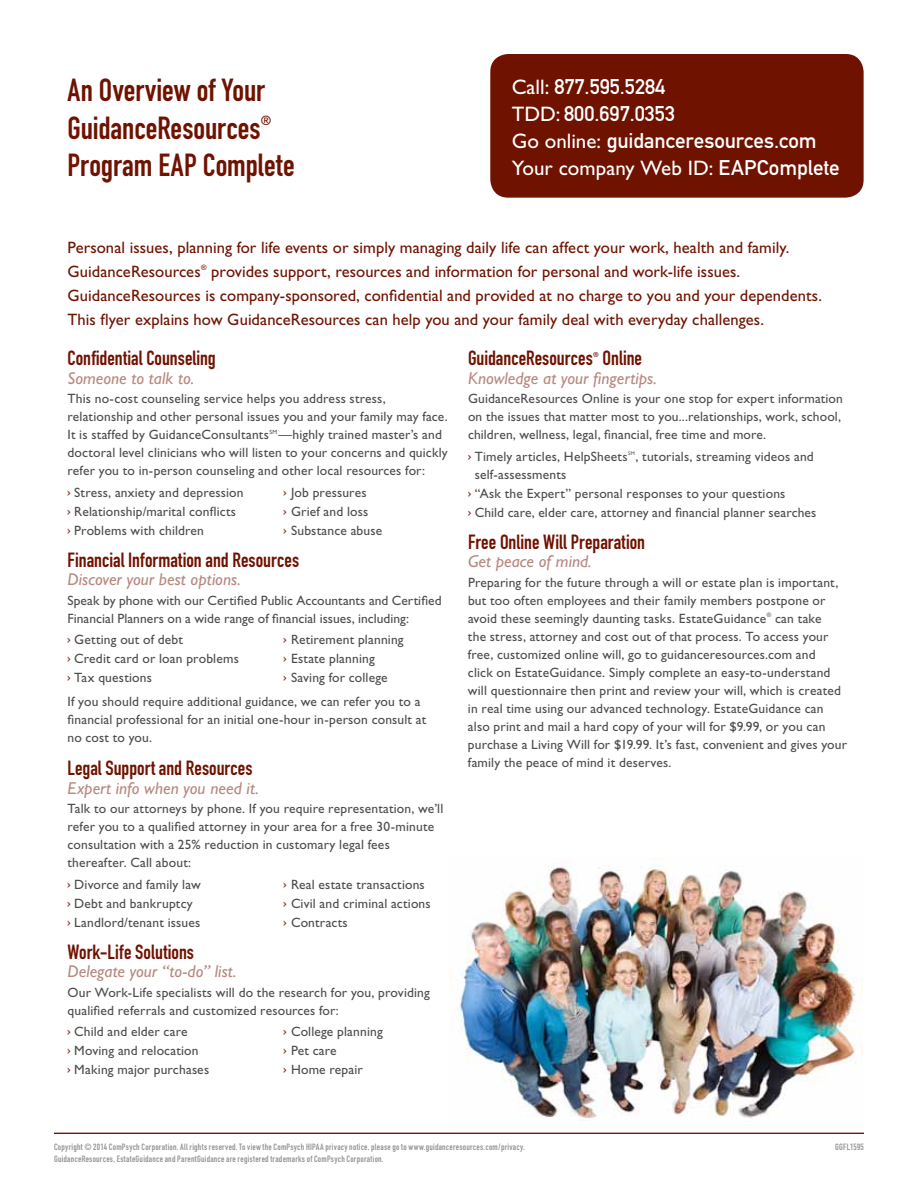
<style>
.page{position:relative;width:918px;height:1188px;background:#fff}
.page>*{position:absolute;margin:0;border:0;box-sizing:border-box;transform-origin:0 0}
.t1{font:31.5px/37.5px "DIN Engschrift LT Alternate";color:#6f1200}
.t2{font:21px/27px "DIN Mittelschrift LT Alternate";color:#fff}
.t3{font:21px "Gill Sans Std";color:#fff}
.t4{font:20.25px "DIN Engschrift LT Alternate";color:#6f1200}
.t5{font:italic 17.25px "Gill Sans Std";color:#b78880}
.t6{font:16.5px/24px "Gill Sans Std";letter-spacing:.005em;color:#6f1200}
.t7{font:13.5px/18px "Gill Sans Std";letter-spacing:.01em;color:#4d4d4f}
.t8{font:13.05px "DIN Engschrift LT Alternate";color:#6f1200}
.t9{font:9px/12px "DIN Engschrift LT Alternate";letter-spacing:.025em;color:#939598}
.t10{font:7.05px "DIN Engschrift LT Alternate";color:#6f1200}
.t11{font:6.15px "Gill Sans Std";color:#4d4d4f}
.t12{font:5.25px "Gill Sans Std";color:#4d4d4f}
.s1{font-family:"Gill Sans Std"}
.s2{font-family:"DIN Mittelschrift LT Alternate"}
.s3{font-family:"DIN Engschrift LT Alternate";color:#853526}
</style>
<div class="page">
<div style="left:490px;top:54px;width:374px;height:144px;background:#6f1200;border-radius:18px"></div>
<hr style="left:54px;top:1133px;width:810px;height:1px;background:#6f1200">
<img style="left:450px;top:858px;width:412px;height:261px">
<h1 class="t1" style="left:68px;top:72px;width:199px">An Overview of Your<br>GuidanceResources</h1>
<p class="t8" style="left:261px;top:113px;width:12px">®</p>
<h1 class="t1" style="left:67px;top:147px;width:229px">Program EAP Complete</h1>
<h2 class="t2" style="left:512px;top:73px;width:307px"><span class="s1">Call:</span> 877.595.5284<br><span class="s1">TDD:</span> 800.697.0353<br><span class="s1">Go online:</span> guidanceresources.com</h2>
<h2 class="t3" style="left:512px;top:155px;width:329px">Your company Web ID: <span class="s2">EAPComplete</span></h2>
<p class="t6" style="left:67px;top:236px;width:756px">Personal issues, planning for life events or simply managing daily life can affect your work, health and family.<br>GuidanceResources<sup>®</sup> provides support, resources and information for personal and work-life issues.<br>GuidanceResources is company-sponsored, confidential and provided at no charge to you and your dependents.<br>This flyer explains how GuidanceResources can help you and your family deal with everyday challenges.</p>
<h3 class="t4" style="left:68px;top:346px;width:150px">Confidential Counseling</h3>
<p class="t5" style="left:68px;top:368px;width:128px">Someone to talk to.</p>
<p class="t7" style="left:68px;top:390px;width:382px">This no-cost counseling service helps you address stress, relationship and other personal issues you and your family may face.<br>It is staffed by GuidanceConsultants<sup>SM</sup> —highly trained master’s and doctoral level clinicians who will listen to your concerns and quickly refer you to in-person counseling and other local resources for:</p>
<p class="t7" style="left:68px;top:483px;width:178px"><span class="s3">›</span> Stress, anxiety and depression</p>
<p class="t7" style="left:284px;top:483px;width:85px"><span class="s3">›</span> Job pressures</p>
<p class="t7" style="left:68px;top:502px;width:170px"><span class="s3">›</span> Relationship/marital conflicts</p>
<p class="t7" style="left:284px;top:502px;width:86px"><span class="s3">›</span> Grief and loss</p>
<p class="t7" style="left:68px;top:521px;width:138px"><span class="s3">›</span> Problems with children</p>
<p class="t7" style="left:284px;top:521px;width:100px"><span class="s3">›</span> Substance abuse</p>
<h3 class="t4" style="left:68px;top:548px;width:233px">Financial Information and Resources</h3>
<p class="t5" style="left:68px;top:570px;width:175px">Discover your best options.</p>
<p class="t7" style="left:68px;top:592px;width:376px">Speak by phone with our Certified Public Accountants and Certified<br>Financial Planners on a wide range of financial issues, including:</p>
<p class="t7" style="left:68px;top:631px;width:117px"><span class="s3">›</span> Getting out of debt</p>
<p class="t7" style="left:284px;top:631px;width:122px"><span class="s3">›</span> Retirement planning</p>
<p class="t7" style="left:67px;top:650px;width:173px"><span class="s3">›</span> Credit card or loan problems</p>
<p class="t7" style="left:283px;top:650px;width:93px"><span class="s3">›</span> Estate planning</p>
<p class="t7" style="left:67px;top:669px;width:86px"><span class="s3">›</span> Tax questions</p>
<h3 class="t4" style="left:468px;top:346px;width:126px">GuidanceResources</h3>
<p class="t10" style="left:593px;top:350px;width:7px">®</p>
<h3 class="t4" style="left:603px;top:346px;width:41px">Online</h3>
<p class="t5" style="left:468px;top:368px;width:191px">Knowledge at your fingertips.</p>
<p class="t7" style="left:468px;top:390px;width:376px">GuidanceResources Online is your one stop for expert information on the issues that matter most to you...relationships, work, school, children, wellness, legal, financial, free time and more.</p>
<p class="t7" style="left:468px;top:447px;width:161px"><span class="s3">›</span> Timely articles, HelpSheets</p>
<p class="t12" style="left:628px;top:451px;width:8px">SM</p>
<p class="t7" style="left:636px;top:447px;width:180px">, tutorials, streaming videos and</p>
<p class="t7" style="left:468px;top:465px;width:350px;line-height:19px;text-indent:7px">self-assessments<br><span class="s3">›</span> “Ask the Expert” personal responses to your questions<br><span class="s3">›</span> Child care, elder care, attorney and financial planner searches</p>
<h3 class="t4" style="left:468px;top:530px;width:179px">Free Online Will Preparation</h3>
<p class="t5" style="left:468px;top:552px;width:125px">Get peace of mind.</p>
<p class="t7" style="left:468px;top:574px;width:372px">Preparing for the future through a will or estate plan is important, but too often employees and their family members postpone or avoid these seemingly daunting tasks. EstateGuidance</p>
<p class="t11" style="left:767px;top:611px;width:6px">®</p>
<p class="t7" style="left:468px;top:610px;width:381px;text-indent:307px">can take<br>the stress, attorney and cost out of that process. To access your free, customized online will, go to guidanceresources.com and<br>click on EstateGuidance. Simply complete an easy-to-understand will questionnaire then print and review your will, which is created in real time using our advanced technology. EstateGuidance can also print and mail a hard copy of your will for $9.99, or you can purchase a Living Will for $19.99. It’s fast, convenient and gives your family the peace of mind it deserves.</p>
<p class="t7" style="left:68px;top:666px;width:354px;line-height:23.4px;text-indent:216px"><span class="s3">›</span> Saving for college<br>If you should require additional guidance, we can refer you to a</p>
<p class="t7" style="left:68px;top:710px;width:360px">financial professional for an initial one-hour in-person consult at no cost to you.</p>
<h3 class="t4" style="left:68px;top:756px;width:187px">Legal Support and Resources</h3>
<p class="t5" style="left:68px;top:778px;width:193px">Expert info when you need it.</p>
<p class="t7" style="left:68px;top:800px;width:377px">Talk to our attorneys by phone. If you require representation, we’ll refer you to a qualified attorney in your area for a free 30-minute consultation with a 25% reduction in customary legal fees thereafter. Call about:</p>
<p class="t7" style="left:68px;top:875px;width:135px"><span class="s3">›</span> Divorce and family law</p>
<p class="t7" style="left:284px;top:875px;width:143px"><span class="s3">›</span> Real estate transactions</p>
<p class="t7" style="left:67px;top:894px;width:127px"><span class="s3">›</span> Debt and bankruptcy</p>
<p class="t7" style="left:283px;top:894px;width:149px"><span class="s3">›</span> Civil and criminal actions</p>
<p class="t7" style="left:67px;top:913px;width:134px"><span class="s3">›</span> Landlord/tenant issues</p>
<p class="t7" style="left:283px;top:913px;width:66px"><span class="s3">›</span> Contracts</p>
<h3 class="t4" style="left:68px;top:940px;width:128px">Work-Life Solutions</h3>
<p class="t5" style="left:68px;top:962px;width:171px">Delegate your “to-do” list.</p>
<p class="t7" style="left:68px;top:983px;width:364px">Our Work-Life specialists will do the research for you, providing qualified referrals and customized resources for:</p>
<p class="t7" style="left:68px;top:1023px;width:122px"><span class="s3">›</span> Child and elder care</p>
<p class="t7" style="left:284px;top:1023px;width:101px"><span class="s3">›</span> College planning</p>
<p class="t7" style="left:67px;top:1042px;width:133px"><span class="s3">›</span> Moving and relocation</p>
<p class="t7" style="left:283px;top:1042px;width:55px"><span class="s3">›</span> Pet care</p>
<p class="t7" style="left:67px;top:1061px;width:143px"><span class="s3">›</span> Making major purchases</p>
<p class="t7" style="left:283px;top:1061px;width:81px"><span class="s3">›</span> Home repair</p>
<p class="t9" style="left:54px;top:1141px;width:472px">Copyright © 2014 ComPsych Corporation. All rights reserved. To view the ComPsych HIPAA privacy notice, please go to www.guidanceresources.com/privacy.<br>GuidanceResources, EstateGuidance and ParentGuidance are registered trademarks of ComPsych Corporation.</p>
<p class="t9" style="left:835px;top:1141px;width:30px">GGFL1595</p>
</div>
